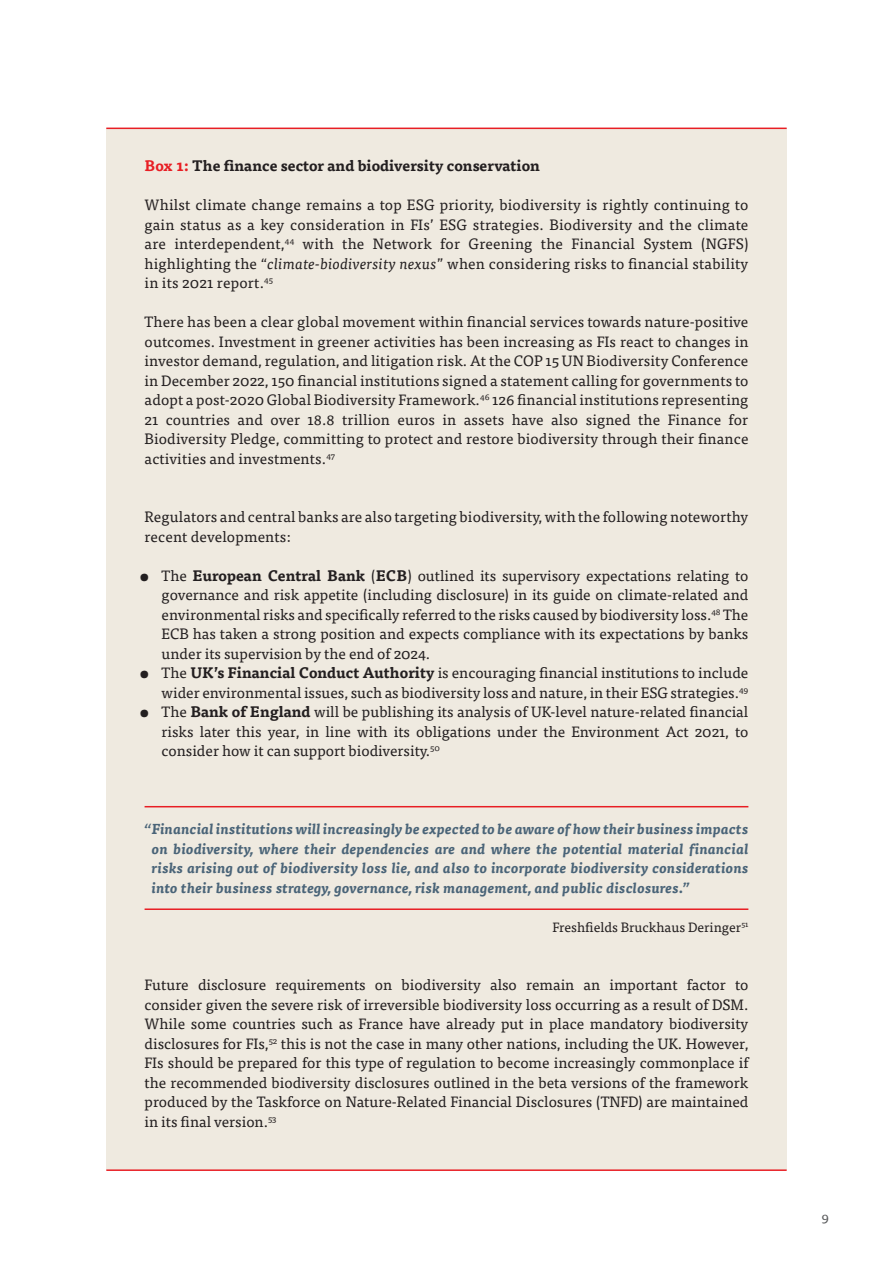
<style>
.page{position:relative;width:893px;height:1263px;background:#fff}
.page>*{position:absolute;margin:0;border:0;box-sizing:border-box;transform-origin:0 0}
.t1{font:15px/19.5px "Tisa Pro";color:#231f20;text-align:justify}
.t2{font:700 15px "Tisa Pro";color:#231f20}
.QUOTE{font:italic 700 14.25px/19.5px "Tisa Pro";letter-spacing:.025em;color:#4a6478;text-align:justify}
.t3{font:13.5px "Tisa Pro";color:#231f20}
.t4{font:13.5px "Tisa Pro";color:#57585a}
.s1{color:#e81e24}
.s2{font-style:italic}
.s3{font-weight:700}
</style>
<div class="page">
<div style="left:106px;top:128px;width:681px;height:1041px;background:#efeae0"></div>
<hr style="left:145px;top:908px;width:603px;height:2px;background:#e81e24">
<hr style="left:145px;top:806px;width:603px;height:1px;background:#e81e24">
<hr style="left:106px;top:128px;width:681px;height:1px;background:#e81e24">
<hr style="left:106px;top:1169px;width:681px;height:2px;background:#e81e24">
<p class="t2" style="left:145px;top:153px;width:397px"><span class="s1">Box 1:</span> The finance sector and biodiversity conservation</p>
<p class="t1" style="left:145px;top:194px;width:605px">Whilst climate change remains a top ESG priority, biodiversity is rightly continuing to gain status as a key consideration in FIs’ ESG strategies. Biodiversity and the climate are interdependent,<sup>44</sup> with the Network for Greening the Financial System (NGFS) highlighting the “<span class="s2">climate-biodiversity nexus</span>” when considering risks to financial stability in its 2021 report.<sup>45</sup></p>
<p class="t1" style="left:145px;top:311px;width:605px">There has been a clear global movement within financial services towards nature-positive outcomes. Investment in greener activities has been increasing as FIs react to changes in investor demand, regulation, and litigation risk. At the COP 15 UN Biodiversity Conference in December 2022, 150 financial institutions signed a statement calling for governments to adopt a post-2020 Global Biodiversity Framework.<sup>46</sup> 126 financial institutions representing 21 countries and over 18.8 trillion euros in assets have also signed the Finance for Biodiversity Pledge, committing to protect and restore biodiversity through their finance activities and investments.<sup>47</sup></p>
<p class="t1" style="left:145px;top:506px;width:605px">Regulators and central banks are also targeting biodiversity, with the following noteworthy recent developments:</p>
<p class="t1" style="left:162px;top:565px;width:588px;text-indent:-21px">● The <span class="s3">European Central Bank</span> (<span class="s3">ECB</span>) outlined its supervisory expectations relating to governance and risk appetite (including disclosure) in its guide on climate-related and environmental risks and specifically referred to the risks caused by biodiversity loss.<sup>48</sup> The ECB has taken a strong position and expects compliance with its expectations by banks under its supervision by the end of 2024.</p>
<p class="t1" style="left:140px;top:662px;width:610px;text-align:right">● The <span class="s3">UK’s Financial Conduct Authority</span> is encouraging financial institutions to include wider environmental issues, such as biodiversity loss and nature, in their ESG strategies.<sup>49</sup></p>
<p class="t1" style="left:162px;top:701px;width:588px;text-indent:-21px">● The <span class="s3">Bank of England</span> will be publishing its analysis of UK-level nature-related financial risks later this year, in line with its obligations under the Environment Act 2021, to consider how it can support biodiversity.<sup>50</sup></p>
<p class="QUOTE" style="left:152px;top:818px;width:598px;text-indent:-7px">“Financial institutions will increasingly be expected to be aware of how their business impacts on biodiversity, where their dependencies are and where the potential material financial risks arising out of biodiversity loss lie, and also to incorporate biodiversity considerations into their business strategy, governance, risk management, and public disclosures.”</p>
<p class="t3" style="left:552px;top:917px;width:197px">Freshfields Bruckhaus Deringer<sup>51</sup></p>
<p class="t1" style="left:145px;top:974px;width:605px">Future disclosure requirements on biodiversity also remain an important factor to consider given the severe risk of irreversible biodiversity loss occurring as a result of DSM.<br>While some countries such as France have already put in place mandatory biodiversity disclosures for FIs,<sup>52</sup> this is not the case in many other nations, including the UK. However, FIs should be prepared for this type of regulation to become increasingly commonplace if the recommended biodiversity disclosures outlined in the beta versions of the framework produced by the Taskforce on Nature-Related Financial Disclosures (TNFD) are maintained in its final version.<sup>53</sup></p>
<p class="t4" style="left:821px;top:1207px;width:9px">9</p>
</div>
